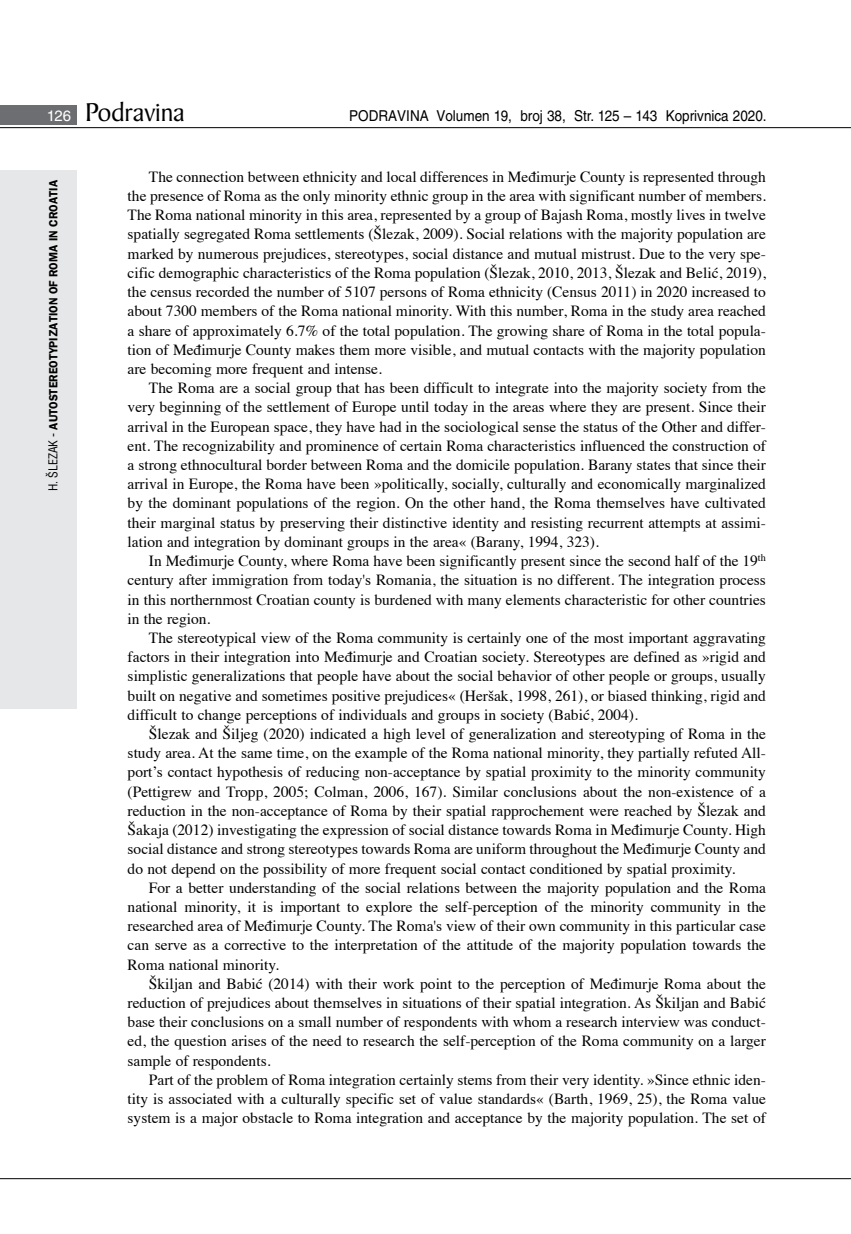
<style>
.page{position:relative;width:851px;height:1234px;background:#fff}
.page>*{position:absolute;margin:0;border:0;box-sizing:border-box;transform-origin:0 0}
.t1{font:27.6px "Baker Signet BT";color:#000}
.t2{font:15.45px/19.2px "Times";color:#000;text-align:justify}
.t3{font:15px "Helvetica LT Skin 29";color:#000;scale:.9 1}
.t4{font:600 12px "ITC Franklin Gothic Skin 29";letter-spacing:-.005em;color:#000;scale:.95 1}
.s1{font-family:"Helvetica LT Skin 29";font-size:15px;color:#fff}
.s2{font-family:"Helvetica LT Skin 29";font-weight:400;font-stretch:condensed}
</style>
<div class="page">
<div style="left:0;top:170px;width:77px;height:538px;background:#e6e7e8"></div>
<div style="left:0;top:105px;width:77px;height:19px;background:#6d6e71"></div>
<hr style="left:0;top:127px;width:850px;height:1px;background:#000">
<hr style="left:0;top:1177px;width:850px;height:1px;background:#000">
<h1 class="t1" style="left:47px;top:95px;width:139px"><span class="s1">126</span> Podravina</h1>
<p class="t3" style="left:349px;top:107px;width:465px">PODRAVINA Volumen 19, broj 38, Str. 125 – 143 Koprivnica 2020.</p>
<p class="t4" style="left:46px;top:491px;width:329px;rotate:-90deg"><span class="s2">H. ŠLEZAK -</span> AUTOSTEREOTYPIZATION OF ROMA IN CROATIA</p>
<p class="t2" style="left:128px;top:166px;width:639px;text-indent:21px">The connection between ethnicity and local differences in Međimurje County is represented through the presence of Roma as the only minority ethnic group in the area with significant number of members.<br>The Roma national minority in this area, represented by a group of Bajash Roma, mostly lives in twelve spatially segregated Roma settlements (Šlezak, 2009). Social relations with the majority population are marked by numerous prejudices, stereotypes, social distance and mutual mistrust. Due to the very spe&shy;cific demographic characteristics of the Roma population (Šlezak, 2010, 2013, Šlezak and Belić, 2019), the census recorded the number of 5107 persons of Roma ethnicity (Census 2011) in 2020 increased to about 7300 members of the Roma national minority. With this number, Roma in the study area reached a share of approximately 6.7% of the total population. The growing share of Roma in the total popula&shy;tion of Međimurje County makes them more visible, and mutual contacts with the majority population are becoming more frequent and intense.</p>
<p class="t2" style="left:128px;top:377px;width:639px;text-indent:21px">The Roma are a social group that has been difficult to integrate into the majority society from the very beginning of the settlement of Europe until today in the areas where they are present. Since their arrival in the European space, they have had in the sociological sense the status of the Other and differ&shy;ent. The recognizability and prominence of certain Roma characteristics influenced the construction of a strong ethnocultural border between Roma and the domicile population. Barany states that since their arrival in Europe, the Roma have been »politically, socially, culturally and economically marginalized by the dominant populations of the region. On the other hand, the Roma themselves have cultivated their marginal status by preserving their distinctive identity and resisting recurrent attempts at assimi&shy;lation and integration by dominant groups in the area« (Barany, 1994, 323).</p>
<p class="t2" style="left:128px;top:550px;width:639px;text-indent:21px">In Međimurje County, where Roma have been significantly present since the second half of the 19<sup>th </sup>century after immigration from today's Romania, the situation is no different. The integration process in this northernmost Croatian county is burdened with many elements characteristic for other countries in the region.</p>
<p class="t2" style="left:128px;top:626px;width:639px;text-indent:21px">The stereotypical view of the Roma community is certainly one of the most important aggravating factors in their integration into Međimurje and Croatian society. Stereotypes are defined as »rigid and simplistic generalizations that people have about the social behavior of other people or groups, usually built on negative and sometimes positive prejudices« (Heršak, 1998, 261), or biased thinking, rigid and difficult to change perceptions of individuals and groups in society (Babić, 2004).</p>
<p class="t2" style="left:128px;top:722px;width:639px;text-indent:21px">Šlezak and Šiljeg (2020) indicated a high level of generalization and stereotyping of Roma in the study area. At the same time, on the example of the Roma national minority, they partially refuted All&shy;port’s contact hypothesis of reducing non-acceptance by spatial proximity to the minority community (Pettigrew and Tropp, 2005; Colman, 2006, 167). Similar conclusions about the non-existence of a reduction in the non-acceptance of Roma by their spatial rapprochement were reached by Šlezak and Šakaja (2012) investigating the expression of social distance towards Roma in Međimurje County. High social distance and strong stereotypes towards Roma are uniform throughout the Međimurje County and do not depend on the possibility of more frequent social contact conditioned by spatial proximity.</p>
<p class="t2" style="left:128px;top:876px;width:639px;text-indent:21px">For a better understanding of the social relations between the majority population and the Roma national minority, it is important to explore the self-perception of the minority community in the researched area of Međimurje County. The Roma's view of their own community in this particular case can serve as a corrective to the interpretation of the attitude of the majority population towards the Roma national minority.</p>
<p class="t2" style="left:128px;top:972px;width:639px;text-indent:21px">Škiljan and Babić (2014) with their work point to the perception of Međimurje Roma about the reduction of prejudices about themselves in situations of their spatial integration. As Škiljan and Babić base their conclusions on a small number of respondents with whom a research interview was conduct&shy;ed, the question arises of the need to research the self-perception of the Roma community on a larger sample of respondents.</p>
<p class="t2" style="left:128px;top:1068px;width:639px;text-indent:21px">Part of the problem of Roma integration certainly stems from their very identity. »Since ethnic iden&shy;tity is associated with a culturally specific set of value standards« (Barth, 1969, 25), the Roma value system is a major obstacle to Roma integration and acceptance by the majority population. The set of</p>
</div>
